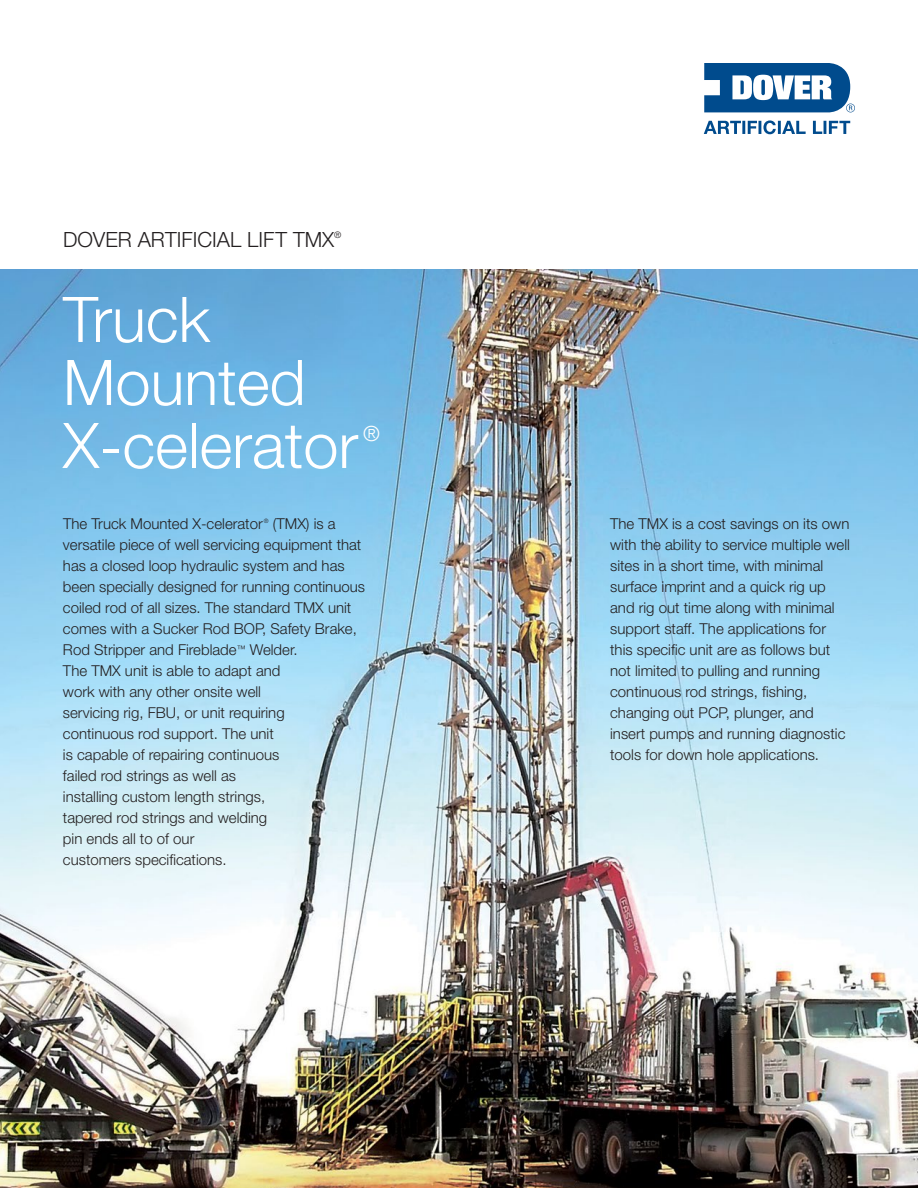
<style>
.page{position:relative;width:918px;height:1188px;background:#fff}
.page>*{position:absolute;margin:0;border:0;box-sizing:border-box;transform-origin:0 0}
.t1{font:300 63px/63px "Helvetica Neue LT Std";color:#fff}
.t2{font:300 21px "Helvetica Neue LT Std";color:#231f20}
.t3{font:300 21px "Helvetica Neue LT Std";color:#fff}
.t4{font:300 15px/21px "Helvetica Neue LT Std";color:#231f20}
.t5{font:300 9px "Helvetica Neue LT Std";color:#231f20}
.t6{font:300 6px "Helvetica Neue LT Std";color:#231f20}
</style>
<div class="page">
<img style="left:0;top:270px;width:918px;height:918px">
<svg style="left:704px;top:63px;width:151px;height:50px"></svg>
<svg style="left:704px;top:120px;width:146px;height:14px"></svg>
<h2 class="t2" style="left:63px;top:227px;width:273px">DOVER ARTIFICIAL LIF T TMX</h2>
<p class="t5" style="left:334px;top:229px;width:9px">®</p>
<h1 class="t1" style="left:63px;top:287px;width:297px">Truck<br>Mounted<br>X-celerator</h1>
<h2 class="t3" style="left:363px;top:421px;width:18px">®</h2>
<p class="t4" style="left:63px;top:513px;width:304px;text-indent:210px">(TMX) is a versatile piece of well servicing equipment that has a closed loop hydraulic system and has been specially designed for running continuous coiled rod of all sizes. The standard TMX unit comes with a Sucker Rod BOP, Safety Brake, Rod Stripper and Fireblade<sup>™</sup> Welder.<br>The TMX unit is able to adapt and<br>work with any other onsite well<br>servicing rig, FBU, or unit requiring<br>continuous rod support. The unit<br>is capable of repairing continuous<br>failed rod strings as well as<br>installing custom length strings,<br>tapered rod strings and welding<br>pin ends all to of our<br>customers specifications.</p>
<p class="t4" style="left:610px;top:513px;width:241px">The TMX is a cost savings on its own with the ability to service multiple well sites in a short time, with minimal surface imprint and a quick rig up and rig out time along with minimal support staff. The applications for this specific unit are as follows but not limited to pulling and running continuous rod strings, fishing, changing out PCP, plunger, and insert pumps and running diagnostic tools for down hole applications.</p>
<p class="t4" style="left:63px;top:513px;width:201px">The Truck Mounted X-celerator</p>
<p class="t6" style="left:264px;top:517px;width:6px">®</p>
</div>
